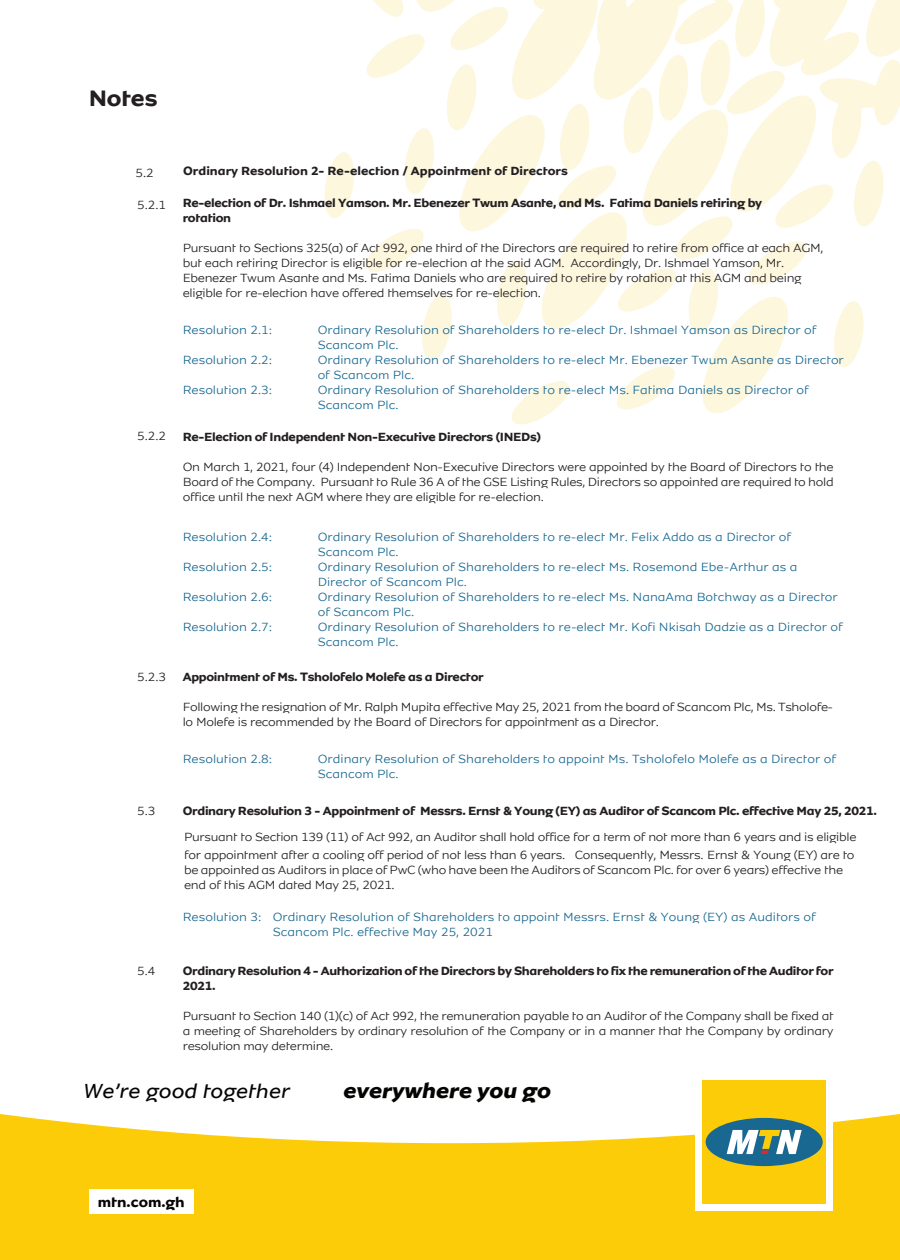
<style>
.page{position:relative;width:900px;height:1260px;background:#fdcc09}
.page>*{position:absolute;margin:0;border:0;box-sizing:border-box;transform-origin:0 0}
.t1{font:700 23.5px "MTN Brighter Sans";letter-spacing:-.005em;color:#231f20}
.t2{font:italic 800 22.25px "MTN Brighter Sans";color:#040503}
.t3{font:italic 21px "MTN Brighter Sans";color:#050504}
.t4{font:700 15px "MTN Brighter Sans";color:#050604}
.t5{font:300 13.75px "MTN Brighter Sans";color:#231f20}
.t6{font:300 12.5px/15px "MTN Brighter Sans";letter-spacing:-.025em;color:#231f20}
.t7{font:300 12.5px/15px "MTN Brighter Sans";color:#196891}
.t8{font:700 12.5px/15px "MTN Brighter Sans";letter-spacing:-.025em;color:#231f20}
.t9{font:700 12.5px "MTN Brighter Sans";color:#231f20}
</style>
<div class="page">
<div style="left:0;top:0;width:900px;height:1143px;background:#fff"></div>
<div style="left:695px;top:1073px;width:138px;height:138px;background:#fff"></div>
<div style="left:702px;top:1080px;width:124px;height:124px;background:#fdcc09"></div>
<div style="left:706px;top:1118px;width:117px;height:48px;background:#196891;border-radius:50%"></div>
<svg style="left:727px;top:1130px;width:75px;height:24px"></svg>
<svg style="left:324px;top:0;width:576px;height:425px;background:#fefcf3"></svg>
<div style="left:89px;top:1189px;width:104px;height:24px;background:#fff"></div>
<h1 class="t1" style="left:89px;top:84px;width:70px">Notes</h1>
<p class="t6" style="left:136px;top:166px;width:20px">5.2</p>
<p class="t9" style="left:183px;top:163px;width:386px">Ordinary Resolution 2- Re-election / Appointment of Directors</p>
<p class="t6" style="left:137px;top:197px;width:31px">5.2.1</p>
<p class="t8" style="left:183px;top:195px;width:581px">Re-election of Dr. Ishmael Yamson. Mr. Ebenezer Twum Asante, and Ms. Fatima Daniels retiring by rotation</p>
<p class="t6" style="left:183px;top:241px;width:642px">Pursuant to Sections 325(a) of Act 992, one third of the Directors are required to retire from office at each AGM, but each retiring Director is eligible for re-election at the said AGM. Accordingly, Dr. Ishmael Yamson, Mr.<br>Ebenezer Twum Asante and Ms. Fatima Daniels who are required to retire by rotation at this AGM and being eligible for re-election have offered themselves for re-election.</p>
<p class="t7" style="left:183px;top:322px;width:91px">Resolution 2.1:</p>
<p class="t7" style="left:318px;top:322px;width:500px">Ordinary Resolution of Shareholders to re-elect Dr. Ishmael Yamson as Director of<br>Scancom Plc.</p>
<p class="t7" style="left:183px;top:352px;width:91px">Resolution 2.2:</p>
<p class="t7" style="left:318px;top:352px;width:528px">Ordinary Resolution of Shareholders to re-elect Mr. Ebenezer Twum Asante as Director of Scancom Plc.</p>
<p class="t7" style="left:183px;top:382px;width:91px">Resolution 2.3:</p>
<p class="t7" style="left:318px;top:382px;width:493px">Ordinary Resolution of Shareholders to re-elect Ms. Fatima Daniels as Director of<br>Scancom Plc.</p>
<p class="t6" style="left:137px;top:429px;width:31px">5.2.2</p>
<p class="t8" style="left:183px;top:429px;width:360px">Re-Election of Independent Non-Executive Directors (INEDs)</p>
<p class="t6" style="left:183px;top:460px;width:653px;text-align:justify">On March 1, 2021, four (4) Independent Non-Executive Directors were appointed by the Board of Directors to the Board of the Company. Pursuant to Rule 36 A of the GSE Listing Rules, Directors so appointed are required to hold office until the next AGM where they are eligible for re-election.</p>
<p class="t5" style="left:351px;top:468px;width:5px">.</p>
<p class="t6" style="left:137px;top:669px;width:31px">5.2.3</p>
<p class="t7" style="left:183px;top:530px;width:91px">Resolution 2.4:</p>
<p class="t7" style="left:318px;top:530px;width:475px">Ordinary Resolution of Shareholders to re-elect Mr. Felix Addo as a Director of<br>Scancom Plc.</p>
<p class="t7" style="left:183px;top:560px;width:91px">Resolution 2.5:</p>
<p class="t7" style="left:318px;top:560px;width:481px">Ordinary Resolution of Shareholders to re-elect Ms. Rosemond Ebe-Arthur as a<br>Director of Scancom Plc.</p>
<p class="t7" style="left:183px;top:590px;width:91px">Resolution 2.6:</p>
<p class="t7" style="left:318px;top:590px;width:522px">Ordinary Resolution of Shareholders to re-elect Ms. NanaAma Botchway as a Director of Scancom Plc.</p>
<p class="t7" style="left:183px;top:620px;width:91px">Resolution 2.7:</p>
<p class="t7" style="left:318px;top:620px;width:527px">Ordinary Resolution of Shareholders to re-elect Mr. Kofi Nkisah Dadzie as a Director of<br>Scancom Plc.</p>
<p class="t8" style="left:183px;top:668px;width:303px">Appointment of Ms. Tsholofelo Molefe as a Director</p>
<p class="t6" style="left:183px;top:699px;width:652px">Following the resignation of Mr. Ralph Mupita effective May 25, 2021 from the board of Scancom Plc, Ms. Tsholofe&shy;lo Molefe is recommended by the Board of Directors for appointment as a Director.</p>
<p class="t7" style="left:183px;top:752px;width:91px">Resolution 2.8:</p>
<p class="t7" style="left:318px;top:752px;width:520px">Ordinary Resolution of Shareholders to appoint Ms. Tsholofelo Molefe as a Director of<br>Scancom Plc.</p>
<p class="t6" style="left:137px;top:804px;width:20px">5.3</p>
<p class="t8" style="left:183px;top:803px;width:696px">Ordinary Resolution 3 - Appointment of Messrs. Ernst &amp; Young (EY) as Auditor of Scancom Plc. effective May 25, 2021.</p>
<p class="t6" style="left:184px;top:828px;width:674px;line-height:18px">Pursuant to Section 139 (11) of Act 992, an Auditor shall hold office for a term of not more than 6 years and is eligible for appointment after a cooling off period of not less than 6 years. Consequently, Messrs. Ernst &amp; Young (EY) are to</p>
<p class="t6" style="left:184px;top:862px;width:661px">be appointed as Auditors in place of PwC (who have been the Auditors of Scancom Plc. for over 6 years) effective the end of this AGM dated May 25, 2021.</p>
<p class="t6" style="left:137px;top:964px;width:20px">5.4</p>
<p class="t7" style="left:273px;top:910px;width:545px;text-indent:-90px">Resolution 3: Ordinary Resolution of Shareholders to appoint Messrs. Ernst &amp; Young (EY) as Auditors of<br>Scancom Plc. effective May 25, 2021</p>
<p class="t8" style="left:183px;top:963px;width:652px">Ordinary Resolution 4 - Authorization of the Directors by Shareholders to fix the remuneration of the Auditor for<br>2021.</p>
<p class="t6" style="left:183px;top:1008px;width:652px;text-align:justify">Pursuant to Section 140 (1)(c) of Act 992, the remuneration payable to an Auditor of the Company shall be fixed at a meeting of Shareholders by ordinary resolution of the Company or in a manner that the Company by ordinary resolution may determine.</p>
<h3 class="t3" style="left:83px;top:1079px;width:208px">We’re good together</h3>
<h2 class="t2" style="left:344px;top:1076px;width:209px">everywhere you go</h2>
<p class="t4" style="left:98px;top:1192px;width:89px">mtn.com.gh</p>
</div>
